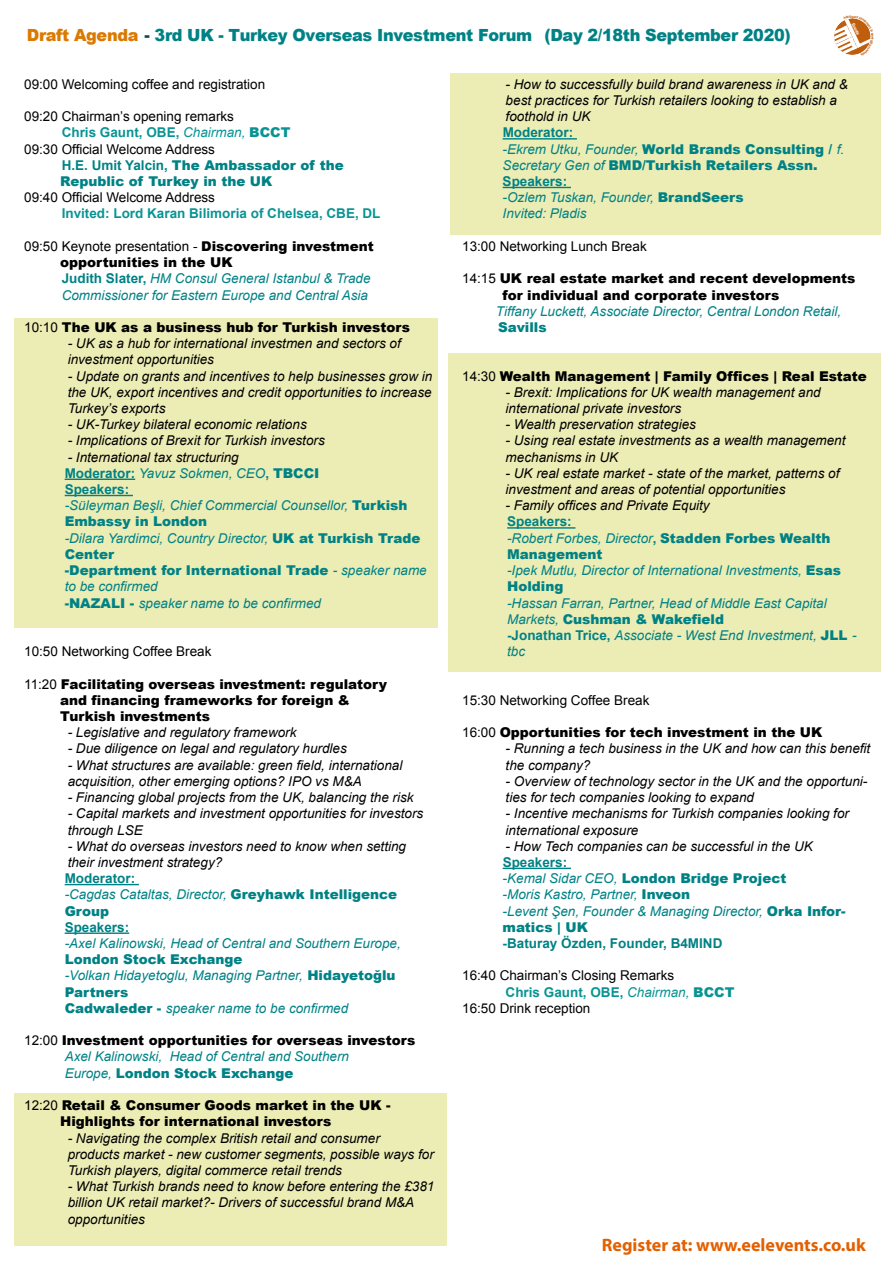
<style>
.page{position:relative;width:893px;height:1268px;background:#fff}
.page>*{position:absolute;margin:0;border:0;box-sizing:border-box;transform-origin:0 0}
.t1{font:700 18px "Myriad Pro";color:#e36000}
.t2{font:900 16.8px "Arial";letter-spacing:-.02em;color:#008285;scale:.96 1}
.t3{font:italic 13.5px/16.2px "Arial";color:#000}
.t4{font:italic 13.5px/16.2px "Arial";color:#008285}
.t5{font:900 13.5px/16.2px "Arial";color:#000}
.t6{font:13.5px "Arial";color:#000}
.t7{font:700 13.5px "Arial";color:#099494}
.t8{font:900 13.5px "Arial";color:#008285}
.t9{font:700 13.5px "Arial";color:#008285}
.t10{font:700 4.5px "Arial";color:#fff}
.t11{font:700 3.45px "Arial";color:#bf5e0d}
.s1{color:#db7900}
.s2{color:#17484c}
.s3{font-weight:400;font-style:italic}
.s4{font-weight:900}
.s5{font-weight:700}
.s6{font-style:normal;color:#000}
.s7{font-weight:900;font-style:normal;color:#000}
.s8{font-weight:700;font-style:normal}
.s9{font-weight:400}
.s10{color:#000}
.s11{font-weight:900;font-style:normal}
</style>
<div class="page">
<div style="left:450px;top:73px;width:431px;height:161px;background:#ececb5"></div>
<div style="left:14px;top:318px;width:423px;height:310px;background:#ececb5"></div>
<div style="left:14px;top:1093px;width:432px;height:152px;background:#ececb5"></div>
<div style="left:449px;top:353px;width:432px;height:318px;background:#ececb5"></div>
<hr style="left:65px;top:478px;width:70px;height:2px;background:#008285">
<hr style="left:65px;top:494px;width:68px;height:2px;background:#008285">
<hr style="left:65px;top:883px;width:74px;height:2px;background:#008285">
<hr style="left:65px;top:932px;width:64px;height:1px;background:#008285">
<hr style="left:503px;top:138px;width:74px;height:1px;background:#008285">
<hr style="left:503px;top:187px;width:68px;height:1px;background:#008285">
<hr style="left:507px;top:527px;width:68px;height:1px;background:#008285">
<hr style="left:503px;top:867px;width:68px;height:1px;background:#008285">
<svg style="left:834px;top:18px;width:37px;height:37px"></svg>
<p class="t2" style="left:27px;top:23px;width:797px"><span class="s1">Draft Agenda</span> <span class="s2">-</span> 3rd UK - Turkey Overseas Investment Forum (Day 2/18th September 2020)</p>
<p class="t11" style="left:851px;top:14px;width:4px">g</p>
<p class="t10" style="left:855px;top:22px;width:15px;rotate:65deg">Events</p>
<p class="t6" style="left:24px;top:75px;width:243px">09:00 Welcoming coffee and registration</p>
<p class="t6" style="left:24px;top:108px;width:211px">09:20 Chairman’s opening remarks</p>
<p class="t7" style="left:62px;top:124px;width:230px">Chris Gaunt, OBE, <span class="s3">Chairman,</span> <span class="s4">BCCT</span></p>
<p class="t6" style="left:24px;top:140px;width:192px">09:30 Official Welcome Address</p>
<p class="t8" style="left:62px;top:155px;width:284px"><span class="s5">H.E. Umit Yalcin,</span> The Ambassador of the</p>
<p class="t8" style="left:60px;top:171px;width:214px">Republic of Turkey in the UK</p>
<p class="t6" style="left:24px;top:189px;width:192px">09:40 Official Welcome Address</p>
<p class="t7" style="left:62px;top:205px;width:320px">Invited: Lord Karan Bilimoria of Chelsea, CBE, DL</p>
<p class="t4" style="left:60px;top:238px;width:315px;text-indent:-36px"><span class="s6">09:50 Keynote presentation -</span> <span class="s7">Discovering investment opportunities in the UK<br></span><span class="s8">Judith Slater,</span> HM Consul General Istanbul &amp; Trade Commissioner for Eastern Europe and Central Asia</p>
<p class="t5" style="left:24px;top:318px;width:387px"><span class="s9">10:10</span> The UK as a business hub for Turkish investors</p>
<p class="t3" style="left:68px;top:335px;width:335px">- UK as a hub for international investmen and sectors of investment opportunities</p>
<p class="t3" style="left:68px;top:368px;width:366px;text-align:justify">- Update on grants and incentives to help businesses grow in the UK, export incentives and credit opportunities to increase Turkey’s exports</p>
<p class="t3" style="left:68px;top:416px;width:241px">- UK-Turkey bilateral economic relations</p>
<p class="t3" style="left:68px;top:432px;width:259px">- Implications of Brexit for Turkish investors</p>
<p class="t4" style="left:65px;top:449px;width:364px"><span class="s10">- International tax structuring<br></span><span class="s8">Moderator:</span> Yavuz Sokmen, CEO<span class="s8">,</span> <span class="s11">TBCCI<br></span><span class="s8">Speakers:<br></span>-Süleyman Beşli, Chief Commercial Counsellor, <span class="s11">Turkish<br>Embassy in London<br></span>-Dilara Yardimci, Country Director, <span class="s11">UK at Turkish Trade<br>Center<br>-Department for International Trade</span> - speaker name to be confirmed<br><span class="s11">-NAZALI -</span> speaker name to be confirmed</p>
<p class="t6" style="left:24px;top:642px;width:189px">10:50 Networking Coffee Break</p>
<p class="t5" style="left:60px;top:675px;width:328px;text-indent:-36px"><span class="s9">11:20</span> Facilitating overseas investment: regulatory and financing frameworks for foreign &amp;<br>Turkish investments</p>
<p class="t3" style="left:68px;top:724px;width:230px">- Legislative and regulatory framework</p>
<p class="t3" style="left:68px;top:740px;width:281px">- Due diligence on legal and regulatory hurdles</p>
<p class="t3" style="left:68px;top:756px;width:336px">- What structures are available: green field, international acquisition, other emerging options? IPO vs M&amp;A</p>
<p class="t3" style="left:68px;top:789px;width:347px">- Financing global projects from the UK, balancing the risk</p>
<p class="t3" style="left:68px;top:805px;width:357px">- Capital markets and investment opportunities for investors through LSE</p>
<p class="t3" style="left:68px;top:837px;width:340px">- What do overseas investors need to know when setting their investment strategy?</p>
<p class="t4" style="left:65px;top:870px;width:334px"><span class="s8">Moderator:<br></span>-Cagdas Cataltas, Director, <span class="s11">Greyhawk Intelligence<br>Group</span></p>
<p class="t9" style="left:65px;top:917px;width:66px">Speakers:</p>
<p class="t4" style="left:65px;top:935px;width:338px">-Axel Kalinowski, Head of Central and Southern Europe,</p>
<p class="t4" style="left:65px;top:951px;width:332px"><span class="s11">London Stock Exchange<br></span>-Volkan Hidayetoglu, Managing Partner, <span class="s11">Hidayetoğlu<br>Partners<br>Cadwaleder -</span> speaker name to be confirmed</p>
<p class="t4" style="left:65px;top:1032px;width:352px;text-indent:-40px"><span class="s6">12:00</span> <span class="s7">Investment opportunities for overseas investors<br></span>Axel Kalinowski, Head of Central and Southern<br>Europe, <span class="s11">London Stock Exchange</span></p>
<p class="t5" style="left:60px;top:1096px;width:332px;text-indent:-36px"><span class="s9">12:20</span> Retail &amp; Consumer Goods market in the UK -<br>Highlights for international investors</p>
<p class="t3" style="left:68px;top:1129px;width:368px">- Navigating the complex British retail and consumer products market - new customer segments, possible ways for<br>Turkish players, digital commerce retail trends</p>
<p class="t3" style="left:68px;top:1178px;width:368px">- What Turkish brands need to know before entering the £381 billion UK retail market?- Drivers of successful brand M&amp;A opportunities</p>
<p class="t3" style="left:506px;top:76px;width:344px">- How to successfully build brand awareness in UK and &amp; best practices for Turkish retailers looking to establish a foothold in UK</p>
<p class="t4" style="left:503px;top:125px;width:343px"><span class="s8">Moderator:<br></span>-Ekrem Utku, Founder, <span class="s11">World Brands Consulting /</span> f.<br>Secretary Gen of <span class="s11">BMD/Turkish Retailers Assn.<br></span><span class="s8">Speakers:<br></span>-Ozlem Tuskan, Founder, <span class="s11">BrandSeers<br></span>Invited: Pladis</p>
<p class="t6" style="left:462px;top:237px;width:186px">13:00 Networking Lunch Break</p>
<p class="t5" style="left:503px;top:270px;width:354px;text-indent:-40px"><span class="s9">14:15</span> UK real estate market and recent developments for individual and corporate investors</p>
<p class="t4" style="left:496px;top:303px;width:347px">Tiffany Luckett, Associate Director, Central London Retail,</p>
<p class="t8" style="left:498px;top:317px;width:50px">Savills</p>
<p class="t5" style="left:462px;top:367px;width:406px"><span class="s9">14:30</span> Wealth Management | Family Offices | Real Estate</p>
<p class="t3" style="left:506px;top:384px;width:317px">- Brexit: Implications for UK wealth management and international private investors</p>
<p class="t3" style="left:506px;top:416px;width:192px">- Wealth preservation strategies</p>
<p class="t3" style="left:506px;top:432px;width:341px">- Using real estate investments as a wealth management mechanisms in UK</p>
<p class="t3" style="left:506px;top:465px;width:335px">- UK real estate market - state of the market, patterns of investment and areas of potential opportunities</p>
<p class="t3" style="left:506px;top:497px;width:206px">- Family offices and Private Equity</p>
<p class="t4" style="left:507px;top:513px;width:335px"><span class="s8">Speakers:<br></span>-Robert Forbes, Director<span class="s8">,</span> <span class="s11">Stadden Forbes Wealth<br>Management<br></span>-Ipek Mutlu, Director of International Investments, <span class="s11">Esas<br>Holding</span></p>
<p class="t4" style="left:507px;top:594px;width:351px">-Hassan Farran, Partner, Head of Middle East Capital Markets, <span class="s11">Cushman &amp; Wakefield<br></span><span class="s8">-Jonathan Trice,</span> Associate - West End Investment, <span class="s11">JLL</span> - tbc</p>
<p class="t6" style="left:462px;top:691px;width:189px">15:30 Networking Coffee Break</p>
<p class="t5" style="left:462px;top:723px;width:362px"><span class="s9">16:00</span> Opportunities for tech investment in the UK</p>
<p class="t3" style="left:506px;top:740px;width:366px">- Running a tech business in the UK and how can this benefit the company?</p>
<p class="t3" style="left:506px;top:773px;width:363px">- Overview of technology sector in the UK and the opportuni&shy;ties for tech companies looking to expand</p>
<p class="t3" style="left:506px;top:805px;width:345px">- Incentive mechanisms for Turkish companies looking for international exposure</p>
<p class="t3" style="left:506px;top:837px;width:309px">- How Tech companies can be successful in the UK</p>
<p class="t4" style="left:503px;top:854px;width:345px"><span class="s8">Speakers:<br></span>-Kemal Sidar CEO, <span class="s11">London Bridge Project<br></span>-Moris Kastro, Partner, <span class="s11">Inveon<br></span>-Levent Şen, Founder &amp; Managing Director, <span class="s11">Orka Infor&shy;matics | UK</span></p>
<p class="t9" style="left:503px;top:934px;width:221px">-Baturay Özden, Founder, B4MIND</p>
<p class="t6" style="left:462px;top:966px;width:214px">16:40 Chairman’s Closing Remarks</p>
<p class="t7" style="left:506px;top:982px;width:230px">Chris Gaunt, OBE, <span class="s3">Chairman,</span> <span class="s4">BCCT</span></p>
<p class="t6" style="left:462px;top:999px;width:130px">16:50 Drink reception</p>
<h1 class="t1" style="left:602px;top:1232px;width:265px">Register at: www.eelevents.co.uk</h1>
</div>
